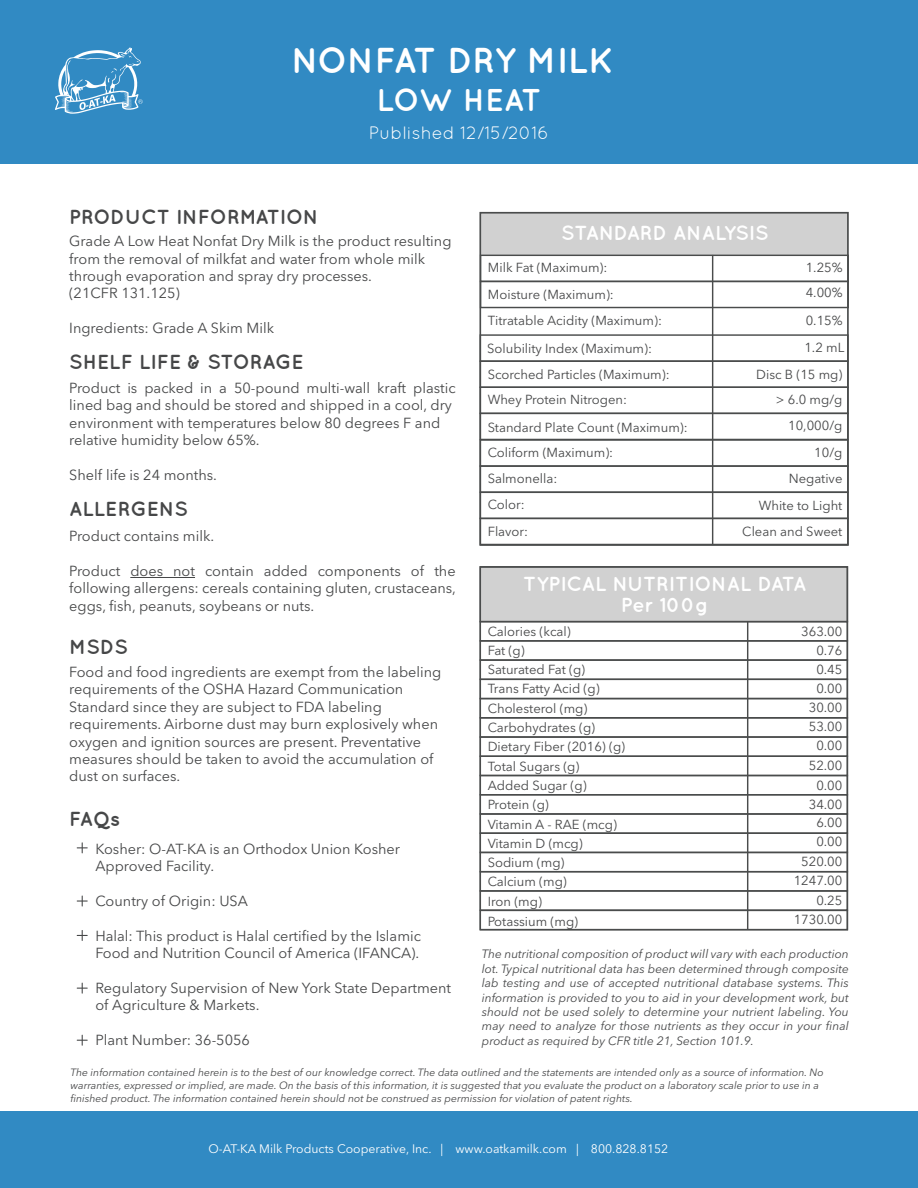
<style>
.page{position:relative;width:918px;height:1188px;background:#fff}
.page>*{position:absolute;margin:0;border:0;box-sizing:border-box;transform-origin:0 0}
.t1{font:700 36px "Quicksand";letter-spacing:-.02em;color:#fff}
.t2{font:700 31.5px "Quicksand";letter-spacing:-.035em;color:#fff}
.t3{font:700 20.25px "Quicksand";color:#464748}
.t4{font:700 20.25px/21px "Quicksand";color:#fff;text-align:center}
.t5{font:18px "Quicksand";color:#fff}
.t6{font:14.55px/17.4px "Avenir Next";color:#464748}
.t7{font:13.05px/19.4px "Avenir Next";color:#464748}
.t8{font:12.3px "Avenir Next";color:#fff}
.t9{font:italic 12px/14.4px "Avenir Next";color:#464748;text-align:justify}
.t10{font:italic 10.5px/12.6px "Avenir Next";color:#464748}
</style>
<div class="page">
<div style="left:480px;top:212px;width:368px;height:44px;background:#d1d1d1"></div>
<div style="left:0;top:0;width:918px;height:164px;background:#318ac3"></div>
<div style="left:480px;top:255px;width:369px;height:27px;border:1px solid #4a4c4c"></div>
<div style="left:480px;top:281px;width:369px;height:27px;border:1px solid #4a4c4c"></div>
<div style="left:480px;top:334px;width:369px;height:28px;border:1px solid #4a4c4c"></div>
<div style="left:480px;top:360px;width:369px;height:28px;border:1px solid #4a4c4c"></div>
<div style="left:480px;top:387px;width:369px;height:27px;border:1px solid #4a4c4c"></div>
<div style="left:480px;top:413px;width:369px;height:27px;border:1px solid #4a4c4c"></div>
<div style="left:480px;top:465px;width:369px;height:28px;border:1px solid #4a4c4c"></div>
<div style="left:480px;top:492px;width:369px;height:27px;border:1px solid #4a4c4c"></div>
<div style="left:480px;top:518px;width:369px;height:27px;border:1px solid #4a4c4c"></div>
<div style="left:480px;top:439px;width:369px;height:28px;border:1px solid #4a4c4c"></div>
<div style="left:0;top:1112px;width:918px;height:76px;background:#318ac3"></div>
<svg style="left:55px;top:47px;width:88px;height:67px"></svg>
<div style="left:479px;top:212px;width:370px;height:334px;border:2px solid #4a4c4c"></div>
<hr style="left:130px;top:577px;width:65px;height:1px;background:#464748">
<hr style="left:712px;top:255px;width:1px;height:290px;background:#4a4c4c">
<svg style="left:77px;top:842px;width:11px;height:11px"></svg>
<svg style="left:77px;top:896px;width:11px;height:11px"></svg>
<svg style="left:77px;top:930px;width:11px;height:11px"></svg>
<svg style="left:77px;top:1035px;width:11px;height:11px"></svg>
<svg style="left:77px;top:983px;width:11px;height:11px"></svg>
<div style="left:480px;top:566px;width:368px;height:56px;background:#d1d1d1"></div>
<div style="left:480px;top:621px;width:368px;height:21px;border:1px solid #4a4c4c"></div>
<div style="left:480px;top:640px;width:368px;height:21px;border:1px solid #4a4c4c"></div>
<div style="left:480px;top:659px;width:368px;height:21px;border:1px solid #4a4c4c"></div>
<div style="left:480px;top:679px;width:368px;height:20px;border:1px solid #4a4c4c"></div>
<div style="left:480px;top:698px;width:368px;height:21px;border:1px solid #4a4c4c"></div>
<div style="left:480px;top:717px;width:368px;height:21px;border:1px solid #4a4c4c"></div>
<div style="left:480px;top:736px;width:368px;height:21px;border:1px solid #4a4c4c"></div>
<div style="left:480px;top:756px;width:368px;height:20px;border:1px solid #4a4c4c"></div>
<div style="left:480px;top:775px;width:368px;height:20px;border:1px solid #4a4c4c"></div>
<div style="left:480px;top:794px;width:368px;height:21px;border:1px solid #4a4c4c"></div>
<div style="left:480px;top:813px;width:368px;height:21px;border:1px solid #4a4c4c"></div>
<div style="left:480px;top:832px;width:368px;height:21px;border:1px solid #4a4c4c"></div>
<div style="left:480px;top:852px;width:368px;height:20px;border:1px solid #4a4c4c"></div>
<div style="left:480px;top:871px;width:368px;height:21px;border:1px solid #4a4c4c"></div>
<div style="left:480px;top:890px;width:368px;height:21px;border:1px solid #4a4c4c"></div>
<hr style="left:747px;top:622px;width:1px;height:308px;background:#4a4c4c">
<div style="left:480px;top:910px;width:368px;height:20px;border:1px solid #4a4c4c"></div>
<h1 class="t1" style="left:291px;top:39px;width:324px">NONFAT DRY MILK</h1>
<h2 class="t2" style="left:377px;top:81px;width:166px">LOW HEAT</h2>
<p class="t5" style="left:369px;top:122px;width:182px">Published 12/15/2016</p>
<h3 class="t3" style="left:69px;top:205px;width:251px">PRODUCT INFORMATION</h3>
<p class="t6" style="left:69px;top:232px;width:384px">Grade A Low Heat Nonfat Dry Milk is the product resulting from the removal of milkfat and water from whole milk through evaporation and spray dry processes.<br>(21CFR 131.125)</p>
<p class="t6" style="left:69px;top:319px;width:206px">Ingredients: Grade A Skim Milk</p>
<h3 class="t3" style="left:69px;top:350px;width:236px">SHELF LIFE &amp; STORAGE</h3>
<p class="t6" style="left:69px;top:378px;width:388px">Product is packed in a 50-pound multi-wall kraft plastic lined bag and should be stored and shipped in a cool, dry environment with temperatures below 80 degrees F and relative humidity below 65%.</p>
<p class="t6" style="left:69px;top:465px;width:149px">Shelf life is 24 months.</p>
<h3 class="t3" style="left:69px;top:496px;width:120px">ALLERGENS</h3>
<p class="t6" style="left:69px;top:527px;width:146px">Product contains milk.</p>
<p class="t6" style="left:69px;top:562px;width:388px;text-align:justify">Product does not contain added components of the following allergens: cereals containing gluten, crustaceans, eggs, fish, peanuts, soybeans or nuts.</p>
<h3 class="t3" style="left:69px;top:635px;width:60px">MSDS</h3>
<p class="t6" style="left:69px;top:663px;width:374px">Food and food ingredients are exempt from the labeling requirements of the OSHA Hazard Communication Standard since they are subject to FDA labeling requirements. Airborne dust may burn explosively when oxygen and ignition sources are present. Preventative measures should be taken to avoid the accumulation of dust on surfaces.</p>
<h3 class="t3" style="left:69px;top:807px;width:52px">FAQs</h3>
<p class="t6" style="left:95px;top:839px;width:306px">Kosher: O-AT-KA is an Orthodox Union Kosher<br>Approved Facility.</p>
<p class="t6" style="left:95px;top:891px;width:154px">Country of Origin: USA</p>
<p class="t6" style="left:95px;top:926px;width:327px">Halal: This product is Halal certified by the Islamic<br>Food and Nutrition Council of America (IFANCA).</p>
<p class="t6" style="left:95px;top:978px;width:357px">Regulatory Supervision of New York State Department of Agriculture &amp; Markets.</p>
<p class="t6" style="left:95px;top:1031px;width:156px">Plant Number: 36-5056</p>
<p class="t10" style="left:70px;top:1066px;width:755px">The information contained herein is to the best of our knowledge correct. The data outlined and the statements are intended only as a source of information. No warranties, expressed or implied, are made. On the basis of this information, it is suggested that you evaluate the product on a laboratory scale prior to use in a finished product. The information contained herein should not be construed as permission for violation of patent rights.</p>
<p class="t8" style="left:208px;top:1138px;width:461px">O-AT-KA Milk Products Cooperative, Inc. | www.oatkamilk.com | 800.828.8152</p>
<h3 class="t4" style="left:561px;top:222px;width:209px">STANDARD ANALYSIS</h3>
<p class="t7" style="left:488px;top:254px;width:127px;line-height:26.4px">Milk Fat (Maximum):<br>Moisture (Maximum):</p>
<p class="t7" style="left:806px;top:254px;width:38px;line-height:25.5px">1.25%<br>4.00%</p>
<p class="t7" style="left:756px;top:306px;width:90px;line-height:27.2px;text-align:right">0.15%<br>1.2 mL<br>Disc B (15 mg)</p>
<p class="t7" style="left:742px;top:386px;width:102px;line-height:26.4px;text-align:right">&gt; 6.0 mg/g<br>10,000/g<br>10/g<br>Negative<br>White to Light<br>Clean and Sweet</p>
<p class="t7" style="left:487px;top:306px;width:176px;line-height:28px">Titratable Acidity (Maximum):<br>Solubility Index (Maximum):</p>
<p class="t7" style="left:488px;top:362px;width:183px;line-height:25px">Scorched Particles (Maximum):<br>Whey Protein Nitrogen:</p>
<p class="t7" style="left:488px;top:418px;width:202px">Standard Plate Count (Maximum):</p>
<p class="t7" style="left:488px;top:469px;width:71px">Salmonella:</p>
<p class="t7" style="left:488px;top:443px;width:127px">Coliform (Maximum):</p>
<p class="t7" style="left:488px;top:491px;width:42px;line-height:27px">Color:<br>Flavor:</p>
<h3 class="t4" style="left:523px;top:573px;width:285px">TYPICAL NUTRITIONAL DATA<br>Per 100g</h3>
<p class="t7" style="left:488px;top:621px;width:139px">Calories (kcal)<br>Fat (g)<br>Saturated Fat (g)<br>Trans Fatty Acid (g)<br>Cholesterol (mg)<br>Carbohydrates (g)<br>Dietary Fiber (2016) (g)<br>Total Sugars (g)<br>Added Sugar (g)<br>Protein (g)<br>Vitamin A - RAE (mcg)<br>Vitamin D (mcg)<br>Sodium (mg)<br>Calcium (mg)<br>Iron (mg)</p>
<p class="t7" style="left:794px;top:622px;width:50px;text-align:right">363.00<br>0.76<br>0.45<br>0.00<br>30.00<br>53.00<br>0.00<br>52.00<br>0.00<br>34.00<br>6.00<br>0.00<br>520.00<br>1247.00<br>0.25</p>
<p class="t7" style="left:488px;top:911px;width:92px">Potassium (mg)</p>
<p class="t7" style="left:794px;top:910px;width:50px">1730.00</p>
<p class="t9" style="left:482px;top:947px;width:368px">The nutritional composition of product will vary with each production lot. Typical nutritional data has been determined through composite lab testing and use of accepted nutritional database systems. This information is provided to you to aid in your development work, but should not be used solely to determine your nutrient labeling. You may need to analyze for those nutrients as they occur in your final product as required by CFR title 21, Section 101.9.</p>
</div>
